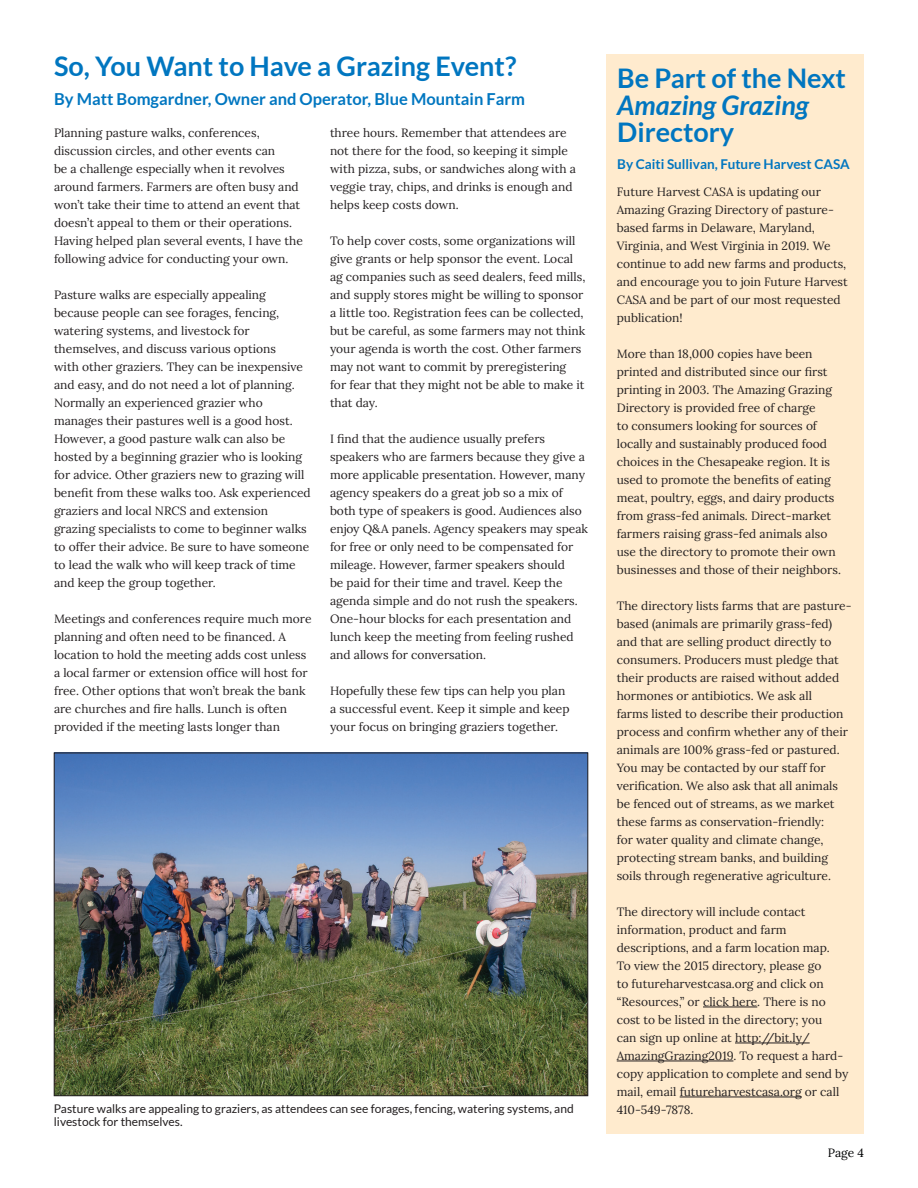
<style>
.page{position:relative;width:918px;height:1188px;background:#fff}
.page>*{position:absolute;margin:0;border:0;box-sizing:border-box;transform-origin:0 0}
.t1{font:700 27px "Lato";color:#0076c0}
.t2{font:italic 700 27px "Lato";color:#0076c0}
.t3{font:700 16.5px "Lato";color:#0076c0}
.t4{font:700 13.5px "Lato";color:#0076c0}
.t5{font:12px/18px "Lora";color:#231f20}
.t6{font:12px/13.5px "Lato";color:#231f20}
.t7{font:12px "Lora";color:#010203}
</style>
<div class="page">
<div style="left:606px;top:54px;width:258px;height:1080px;background:#ffebce"></div>
<img style="left:56px;top:755px;width:530px;height:339px">
<hr style="left:703px;top:1007px;width:54px;height:1px;background:#231f20">
<hr style="left:735px;top:1043px;width:75px;height:1px;background:#231f20">
<hr style="left:617px;top:1061px;width:116px;height:1px;background:#231f20">
<hr style="left:680px;top:1097px;width:122px;height:1px;background:#231f20">
<h1 class="t1" style="left:54px;top:50px;width:464px">So, You Want to Have a Grazing Event?</h1>
<h2 class="t3" style="left:54px;top:90px;width:473px">By Matt Bomgardner, Owner and Operator, Blue Mountain Farm</h2>
<p class="t5" style="left:54px;top:123px;width:250px">Planning pasture walks, conferences, discussion circles, and other events can<br>be a challenge especially when it revolves around farmers. Farmers are often busy and won’t take their time to attend an event that doesn’t appeal to them or their operations.<br>Having helped plan several events, I have the following advice for conducting your own.</p>
<p class="t5" style="left:54px;top:285px;width:258px">Pasture walks are especially appealing because people can see forages, fencing, watering systems, and livestock for themselves, and discuss various options<br>with other graziers. They can be inexpensive and easy, and do not need a lot of planning.<br>Normally an experienced grazier who manages their pastures well is a good host.<br>However, a good pasture walk can also be hosted by a beginning grazier who is looking for advice. Other graziers new to grazing will benefit from these walks too. Ask experienced graziers and local NRCS and extension grazing specialists to come to beginner walks to offer their advice. Be sure to have someone to lead the walk who will keep track of time and keep the group together.</p>
<p class="t5" style="left:54px;top:609px;width:259px">Meetings and conferences require much more planning and often need to be financed. A location to hold the meeting adds cost unless a local farmer or extension office will host for free. Other options that won’t break the bank are churches and fire halls. Lunch is often provided if the meeting lasts longer than</p>
<p class="t5" style="left:330px;top:123px;width:247px">three hours. Remember that attendees are not there for the food, so keeping it simple with pizza, subs, or sandwiches along with a veggie tray, chips, and drinks is enough and helps keep costs down.</p>
<p class="t5" style="left:330px;top:231px;width:257px">To help cover costs, some organizations will give grants or help sponsor the event. Local ag companies such as seed dealers, feed mills, and supply stores might be willing to sponsor a little too. Registration fees can be collected, but be careful, as some farmers may not think your agenda is worth the cost. Other farmers may not want to commit by preregistering for fear that they might not be able to make it that day.</p>
<p class="t5" style="left:330px;top:429px;width:259px">I find that the audience usually prefers speakers who are farmers because they give a more applicable presentation. However, many agency speakers do a great job so a mix of both type of speakers is good. Audiences also enjoy Q&amp;A panels. Agency speakers may speak for free or only need to be compensated for mileage. However, farmer speakers should<br>be paid for their time and travel. Keep the agenda simple and do not rush the speakers.<br>One-hour blocks for each presentation and lunch keep the meeting from feeling rushed and allows for conversation.</p>
<p class="t5" style="left:330px;top:681px;width:241px">Hopefully these few tips can help you plan a successful event. Keep it simple and keep your focus on bringing graziers together.</p>
<p class="t6" style="left:54px;top:1102px;width:521px">Pasture walks are appealing to graziers, as attendees can see forages, fencing, watering systems, and livestock for themselves.</p>
<h1 class="t1" style="left:617px;top:62px;width:230px">Be Part of the Next</h1>
<h1 class="t2" style="left:617px;top:89px;width:193px">Amazing Grazing</h1>
<h1 class="t1" style="left:617px;top:116px;width:118px">Directory</h1>
<p class="t4" style="left:617px;top:156px;width:234px">By Caiti Sullivan, Future Harvest CASA</p>
<p class="t5" style="left:617px;top:182px;width:233px">Future Harvest CASA is updating our Amazing Grazing Directory of pasture&shy;based farms in Delaware, Maryland, Virginia, and West Virginia in 2019. We continue to add new farms and products, and encourage you to join Future Harvest CASA and be part of our most requested publication!</p>
<p class="t5" style="left:617px;top:344px;width:226px">More than 18,000 copies have been printed and distributed since our first printing in 2003. The Amazing Grazing Directory is provided free of charge<br>to consumers looking for sources of locally and sustainably produced food choices in the Chesapeake region. It is used to promote the benefits of eating meat, poultry, eggs, and dairy products from grass-fed animals. Direct-market farmers raising grass-fed animals also use the directory to promote their own businesses and those of their neighbors.</p>
<p class="t5" style="left:617px;top:596px;width:236px">The directory lists farms that are pasture&shy;based (animals are primarily grass-fed) and that are selling product directly to consumers. Producers must pledge that their products are raised without added hormones or antibiotics. We ask all<br>farms listed to describe their production process and confirm whether any of their animals are 100% grass-fed or pastured.<br>You may be contacted by our staff for verification. We also ask that all animals be fenced out of streams, as we market these farms as conservation-friendly:<br>for water quality and climate change, protecting stream banks, and building soils through regenerative agriculture.</p>
<p class="t5" style="left:617px;top:902px;width:233px">The directory will include contact information, product and farm descriptions, and a farm location map.<br>To view the 2015 directory, please go<br>to futureharvestcasa.org and click on “Resources,” or click here. There is no cost to be listed in the directory; you<br>can sign up online at http://bit.ly/ AmazingGrazing2019. To request a hard&shy;copy application to complete and send by mail, email futureharvestcasa.org or call 410-549-7878.</p>
<p class="t7" style="left:828px;top:1144px;width:38px">Page 4</p>
</div>
